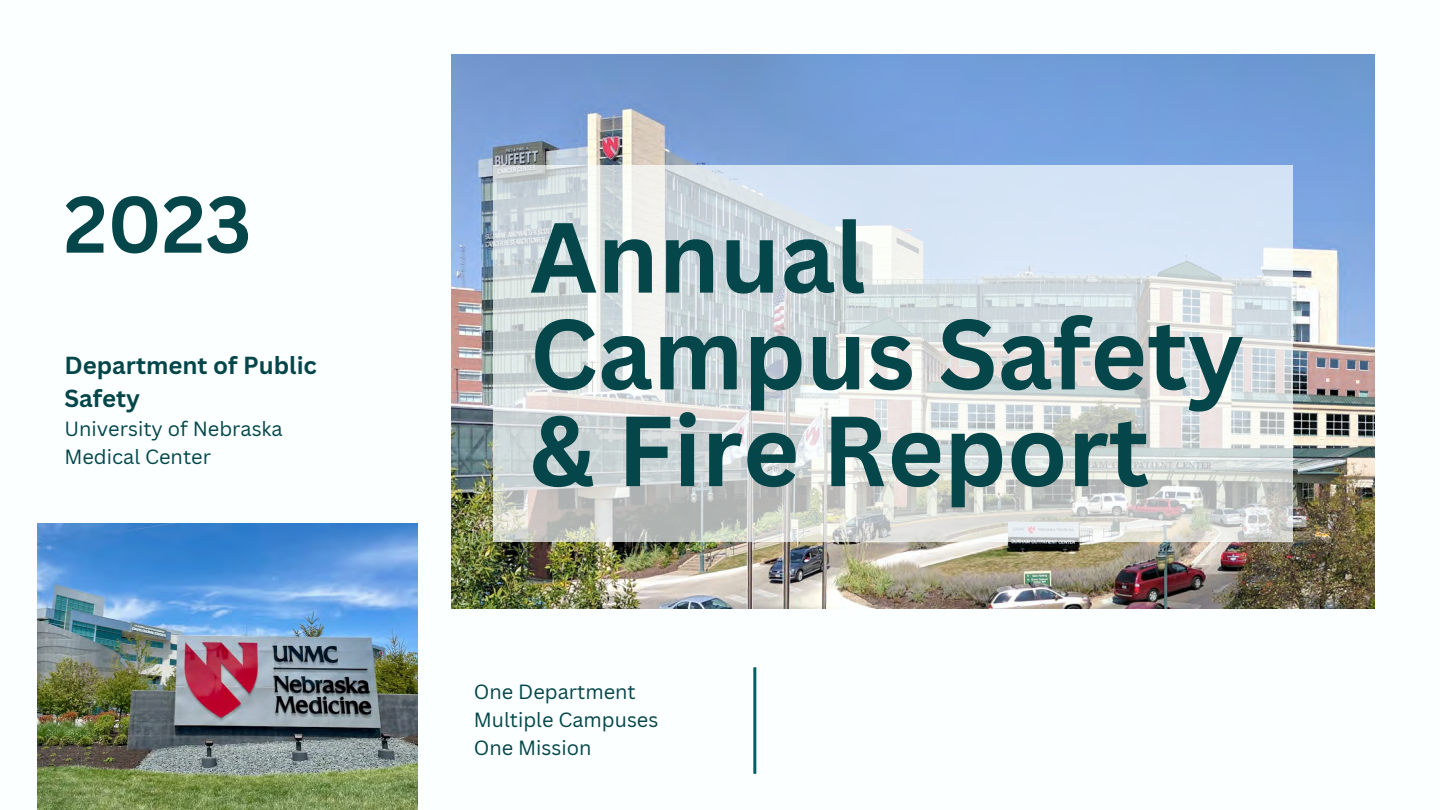
<style>
.page{position:relative;width:1440px;height:810px;background:#fbffff}
.page>*{position:absolute;margin:0;border:0;box-sizing:border-box;transform-origin:0 0}
.t1{font:700 97.2px/96.7px "Canva Sans";color:#044649}
.t2{font:700 78.1px "Canva Sans";color:#044649}
.t3{font:700 24px/33px "Canva Sans";color:#044649}
.t4{font:20px/27.8px "Canva Sans";color:#044649}
</style>
<div class="page">
<img style="left:452px;top:54px;width:922px;height:554px">
<svg style="left:493px;top:165px;width:799px;height:376px;background:#d7dddf"></svg>
<hr style="left:753px;top:667px;width:3px;height:107px;background:#026064">
<img style="left:37px;top:524px;width:380px;height:285px">
<p class="t2" style="left:64px;top:169px;width:189px">2023</p>
<p class="t3" style="left:64px;top:348px;width:254px">Department of Public<br>Safety</p>
<p class="t4" style="left:64px;top:415px;width:220px">University of Nebraska<br>Medical Center</p>
<p class="t1" style="left:530px;top:207px;width:716px">Annual<br>Campus Safety &amp; Fire Report</p>
<p class="t4" style="left:474px;top:677px;width:163px">One Department</p>
<p class="t4" style="left:474px;top:705px;width:186px">Multiple Campuses</p>
<p class="t4" style="left:474px;top:733px;width:119px">One Mission</p>
</div>
